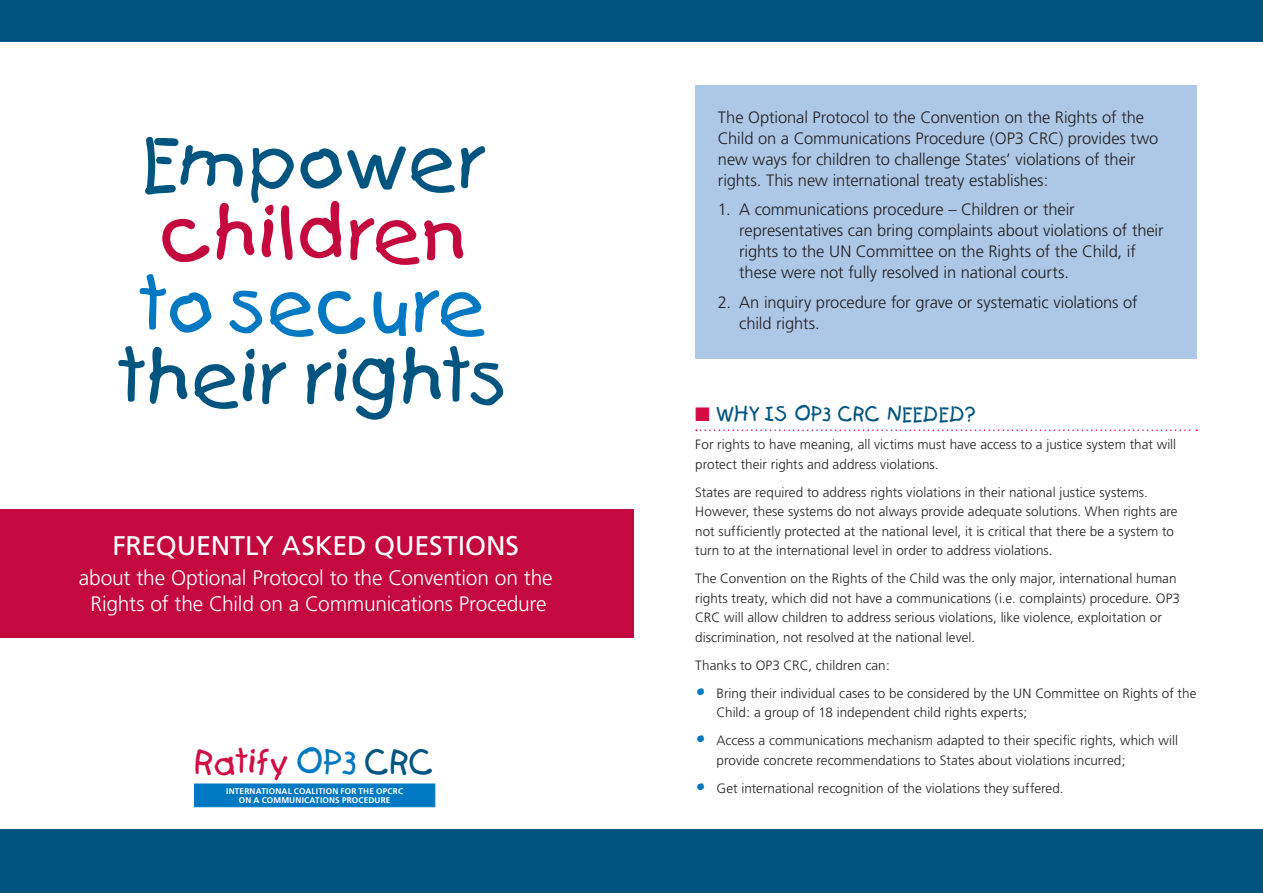
<style>
.page{position:relative;width:1263px;height:893px;background:#fff}
.page>*{position:absolute;margin:0;border:0;box-sizing:border-box;transform-origin:0 0}
.head_A{font:72px "Kids";letter-spacing:.005em;color:#005480}
.head_A-2{font:72px "Kids";letter-spacing:.025em;color:#c4093e}
.head_A-3{font:72px "Kids";letter-spacing:-.025em;color:#0079c2}
.body{font:32.4px "Kids";color:#d20d44}
.FAO_p1{font:27px "Frutiger";letter-spacing:-.005em;color:#fff}
.head_AA{font:300 21px/25.5px "Frutiger";letter-spacing:-.01em;color:#fff;text-align:center}
.head_B{font:19.5px "Kids";letter-spacing:-.005em;color:#005480}
.intro{font:300 16.5px/21px "Frutiger";letter-spacing:-.005em;color:#231f20}
.body-2{font:300 13.5px/19.5px "Frutiger";color:#231f20}
.body_bullet{font:300 13.5px/19.5px "Frutiger";letter-spacing:.005em;color:#231f20}
.body-3{font:700 8.25px "Frutiger";letter-spacing:.02em;color:#fff}
.s1{color:#0079c2}
.s2{color:#005480}
.s3{color:#d20d44}
.s4{font-family:"Kids";font-weight:400;font-size:19.5px;color:#0079c2}
</style>
<div class="page">
<div style="left:0;top:829px;width:1263px;height:64px;background:#005480"></div>
<div style="left:0;top:0;width:1263px;height:42px;background:#005480"></div>
<div style="left:194px;top:784px;width:241px;height:23px;background:#0079c2;border:1px solid #0079c2"></div>
<div style="left:0;top:509px;width:634px;height:129px;background:#c4093e"></div>
<div style="left:695px;top:85px;width:502px;height:273px;background:#adc7e7"></div>
<svg style="left:696px;top:429px;width:501px;height:2px"></svg>
<p class="head_A" style="left:142px;top:118px;width:347px">Empower</p>
<p class="head_A-2" style="left:161px;top:190px;width:309px">children</p>
<p class="head_A-3" style="left:141px;top:262px;width:349px">to secure</p>
<p class="head_A" style="left:119px;top:334px;width:392px">their rights</p>
<p class="FAO_p1" style="left:112px;top:530px;width:408px">FREQUENTLY ASKED QUESTIONS</p>
<p class="head_AA" style="left:79px;top:565px;width:475px">about the Optional Protocol to the Convention on the<br>Rights of the Child on a Communications Procedure</p>
<p class="body" style="left:195px;top:742px;width:242px">Ratify <span class="s1">OP3</span> <span class="s2">CRC</span></p>
<p class="body-3" style="left:226px;top:787px;width:178px">INTERNATIONAL COALITION FOR THE OPCRC</p>
<p class="body-3" style="left:239px;top:795px;width:153px">ON A COMMUNICATIONS PROCEDURE</p>
<p class="intro" style="left:718px;top:107px;width:442px">The Optional Protocol to the Convention on the Rights of the Child on a Communications Procedure (OP3 CRC) provides two new ways for children to challenge States’ violations of their rights. This new international treaty establishes:</p>
<p class="intro" style="left:739px;top:199px;width:426px;text-indent:-21px">1. A communications procedure – Children or their representatives can bring complaints about violations of their rights to the UN Committee on the Rights of the Child, if these were not fully resolved in national courts.</p>
<p class="intro" style="left:739px;top:292px;width:400px;text-indent:-21px">2. An inquiry procedure for grave or systematic violations of child rights.</p>
<p class="head_B" style="left:695px;top:402px;width:282px"><span class="s3">■</span> WHY IS OP3 CRC NEEDED?</p>
<p class="body-2" style="left:695px;top:435px;width:482px">For rights to have meaning, all victims must have access to a justice system that will protect their rights and address violations.</p>
<p class="body-2" style="left:695px;top:482px;width:484px">States are required to address rights violations in their national justice systems.<br>However, these systems do not always provide adequate solutions. When rights are not sufficiently protected at the national level, it is critical that there be a system to turn to at the international level in order to address violations.</p>
<p class="body-2" style="left:695px;top:569px;width:486px">The Convention on the Rights of the Child was the only major, international human rights treaty, which did not have a communications (i.e. complaints) procedure. OP3<br>CRC will allow children to address serious violations, like violence, exploitation or discrimination, not resolved at the national level.</p>
<p class="body-2" style="left:695px;top:655px;width:196px">Thanks to OP3 CRC, children can:</p>
<p class="body_bullet" style="left:716px;top:683px;width:481px;text-indent:-21px"><span class="s4">•</span> Bring their individual cases to be considered by the UN Committee on Rights of the<br>Child: a group of 18 independent child rights experts;</p>
<p class="body-2" style="left:716px;top:731px;width:463px;text-indent:-21px"><span class="s4">•</span> Access a communications mechanism adapted to their specific rights, which will provide concrete recommendations to States about violations incurred;</p>
<p class="body-2" style="left:695px;top:778px;width:370px"><span class="s4">•</span> Get international recognition of the violations they suffered.</p>
</div>
